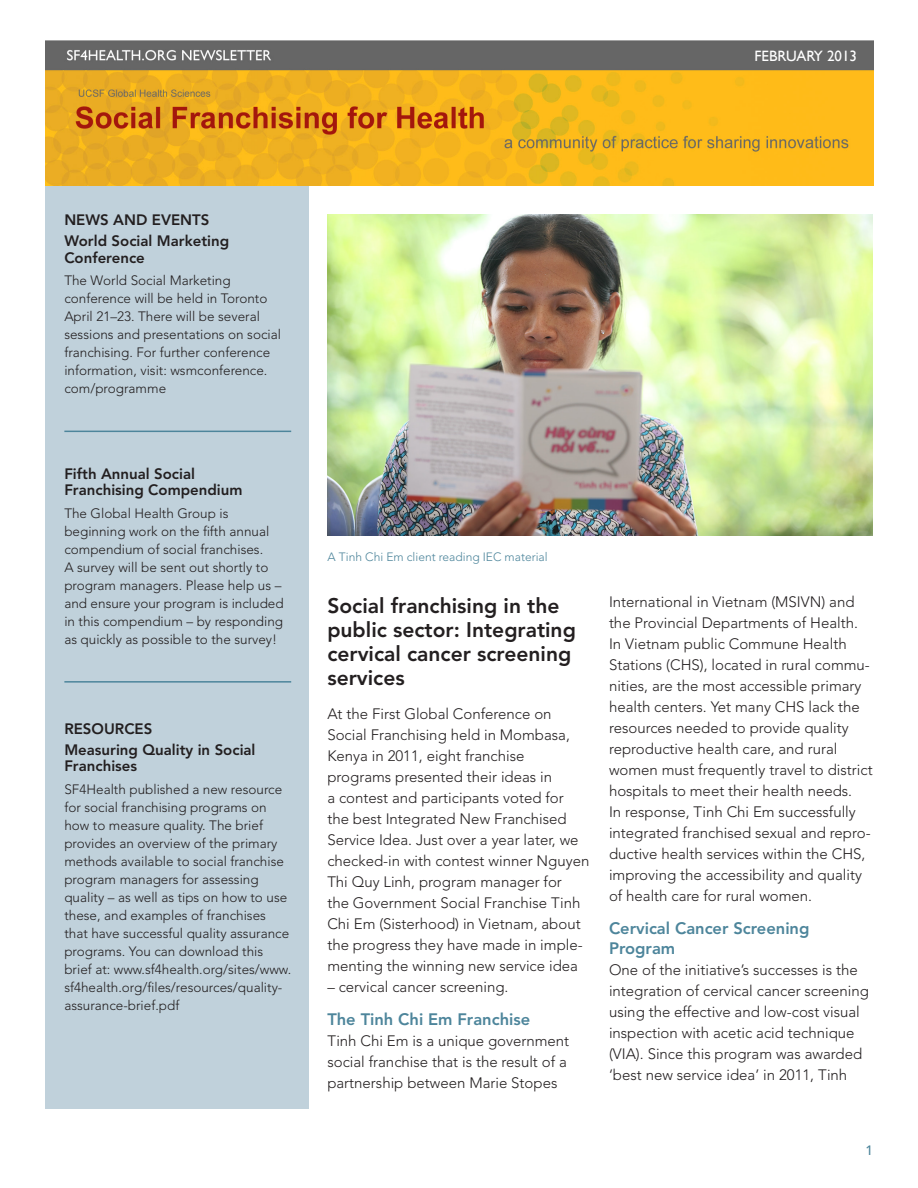
<style>
.page{position:relative;width:918px;height:1188px;background:#fff}
.page>*{position:absolute;margin:0;border:0;box-sizing:border-box;transform-origin:0 0}
.t1{font:800 21px/24px "Avenir LT Std";color:#231f20}
.t2{font:800 16.5px/19.5px "Avenir LT Std";color:#4d859b}
.t3{font:300 15px/21px "Avenir LT Std";color:#231f20}
.t4{font:800 15px/21px "Avenir LT Std";color:#231f20}
.t5{font:15px "Gill Sans";color:#fff}
.t6{font:300 13.5px/18px "Avenir LT Std";color:#231f20}
.t7{font:500 13.5px "Avenir LT Std";color:#4d859b}
.t8{font:300 12px "Avenir LT Std";color:#4d859b}
</style>
<div class="page">
<div style="left:45px;top:186px;width:264px;height:922px;background:#c0d1db"></div>
<hr style="left:64px;top:431px;width:227px;height:1px;background:#4d859b">
<hr style="left:64px;top:681px;width:227px;height:2px;background:#4d859b">
<img style="left:45px;top:40px;width:828px;height:146px">
<div style="left:782px;top:47px;width:91px;height:21px;background:#666"></div>
<img style="left:327px;top:214px;width:546px;height:321px">
<p class="t5" style="left:754px;top:47px;width:104px">FEBRUARY 2013</p>
<p class="t4" style="left:64px;top:209px;width:166px">NEWS AND EVENTS<br>World Social Marketing</p>
<p class="t4" style="left:64px;top:247px;width:82px">Conference</p>
<p class="t6" style="left:64px;top:271px;width:218px">The World Social Marketing conference will be held in Toronto<br>April 21–23. There will be several sessions and presentations on social franchising. For further conference information, visit: wsmconference. com/programme</p>
<p class="t4" style="left:64px;top:465px;width:180px;line-height:16.5px">Fifth Annual Social<br>Franchising Compendium</p>
<p class="t6" style="left:64px;top:504px;width:221px">The Global Health Group is beginning work on the fifth annual compendium of social franchises.<br>A survey will be sent out shortly to program managers. Please help us – and ensure your program is included in this compendium – by responding as quickly as possible to the survey!</p>
<p class="t4" style="left:64px;top:718px;width:193px">RESOURCES<br>Measuring Quality in Social</p>
<p class="t4" style="left:64px;top:755px;width:74px">Franchises</p>
<p class="t6" style="left:64px;top:780px;width:228px">SF4Health published a new resource for social franchising programs on how to measure quality. The brief provides an overview of the primary methods available to social franchise program managers for assessing quality – as well as tips on how to use these, and examples of franchises that have successful quality assurance programs. You can download this brief at: www.sf4health.org/sites/www. sf4health.org/files/resources/quality&shy;assurance-brief.pdf</p>
<p class="t8" style="left:327px;top:550px;width:222px">A Tinh Chi Em client reading IEC material</p>
<h1 class="t1" style="left:327px;top:594px;width:250px">Social franchising in the public sector: Integrating cervical cancer screening services</h1>
<p class="t3" style="left:327px;top:704px;width:264px">At the First Global Conference on Social Franchising held in Mombasa, Kenya in 2011, eight franchise programs presented their ideas in<br>a contest and participants voted for<br>the best Integrated New Franchised Service Idea. Just over a year later, we checked-in with contest winner Nguyen Thi Quy Linh, program manager for<br>the Government Social Franchise Tinh Chi Em (Sisterhood) in Vietnam, about the progress they have made in imple&shy;menting the winning new service idea</p>
<p class="t3" style="left:327px;top:977px;width:183px">– cervical cancer screening.</p>
<p class="t2" style="left:327px;top:1010px;width:204px">The Tinh Chi Em Franchise</p>
<p class="t3" style="left:327px;top:1031px;width:243px">Tinh Chi Em is a unique government social franchise that is the result of a partnership between Marie Stopes</p>
<p class="t3" style="left:609px;top:592px;width:265px">International in Vietnam (MSIVN) and the Provincial Departments of Health.<br>In Vietnam public Commune Health Stations (CHS), located in rural commu&shy;nities, are the most accessible primary health centers. Yet many CHS lack the resources needed to provide quality reproductive health care, and rural women must frequently travel to district hospitals to meet their health needs.<br>In response, Tinh Chi Em successfully integrated franchised sexual and repro&shy;ductive health services within the CHS, improving the accessibility and quality of health care for rural women.</p>
<p class="t2" style="left:609px;top:919px;width:202px">Cervical Cancer Screening<br>Program</p>
<p class="t3" style="left:609px;top:959px;width:262px">One of the initiative’s successes is the integration of cervical cancer screening using the effective and low-cost visual inspection with acetic acid technique (VIA). Since this program was awarded ‘best new service idea’ in 2011, Tinh</p>
<p class="t7" style="left:865px;top:1142px;width:9px">1</p>
</div>
